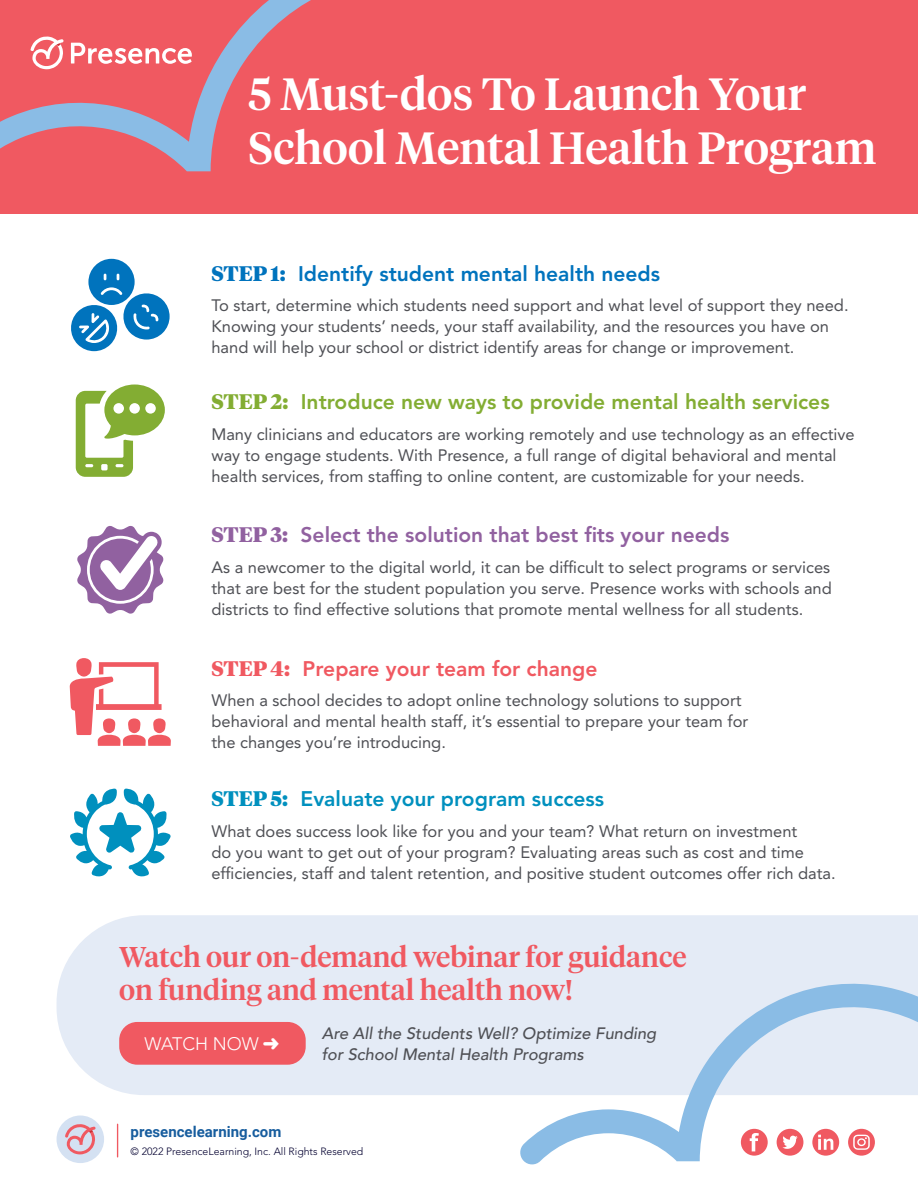
<style>
.page{position:relative;width:918px;height:1188px;background:#fff}
.page>*{position:absolute;margin:0;border:0;box-sizing:border-box;transform-origin:0 0}
.t1{font:500 45px/54px "Tiempos Headline";color:#fff}
.t2{font:500 28.5px/33px "Tiempos Headline";color:#f05961}
.t3{font:800 21px "Avenir LT Std";color:#83ad33}
.t4{font:800 21px "Avenir LT Std";color:#9161a0}
.t5{font:800 21px "Avenir LT Std";color:#0073bd}
.t6{font:800 21px "Avenir LT Std";color:#0090be}
.t7{font:800 21px "Avenir LT Std";color:#f05961}
.t8{font:300 18px "Avenir LT Std";color:#fff}
.t9{font:16.5px/21px "Avenir LT Std";color:#4f5055}
.t10{font:italic 500 16.5px/21px "Avenir";color:#4f5055}
.t11{font:700 15px "Roboto";color:#175d9e}
.t12{font:300 10.5px "Avenir LT Std";color:#040030}
.s1{font-family:"Tiempos Headline";font-weight:900}
</style>
<div class="page">
<div style="left:57px;top:915px;width:462px;height:180px;background:#e4ebf6"></div>
<div style="left:0;top:0;width:918px;height:214px;background:#f05961"></div>
<div style="left:88px;top:259px;width:47px;height:46px;background:#0073bd;border-radius:50%"></div>
<svg style="left:71px;top:287px;width:99px;height:64px"></svg>
<svg style="left:76px;top:385px;width:89px;height:92px"></svg>
<svg style="left:70px;top:788px;width:101px;height:88px"></svg>
<svg style="left:69px;top:658px;width:102px;height:88px"></svg>
<svg style="left:77px;top:526px;width:87px;height:88px"></svg>
<div style="left:119px;top:1022px;width:187px;height:43px;background:#f05961;border-radius:18px"></div>
<svg style="left:0;top:0;width:311px;height:285px"></svg>
<hr style="left:117px;top:1124px;width:1px;height:33px;background:#f05961">
<div style="left:57px;top:1116px;width:47px;height:47px;background:#d4e1f2;border-radius:50%"></div>
<svg style="left:65px;top:1124px;width:31px;height:30px"></svg>
<svg style="left:519px;top:915px;width:399px;height:250px;fill:#e4ebf6"></svg>
<div style="left:741px;top:1129px;width:27px;height:27px;background:#f05961;border-radius:50%"></div>
<svg style="left:750px;top:1133px;width:9px;height:18px"></svg>
<div style="left:777px;top:1129px;width:26px;height:27px;background:#f05961;border-radius:50%"></div>
<svg style="left:782px;top:1135px;width:16px;height:14px"></svg>
<div style="left:812px;top:1129px;width:27px;height:27px;background:#f05961;border-radius:50%"></div>
<svg style="left:818px;top:1135px;width:15px;height:15px"></svg>
<div style="left:848px;top:1129px;width:27px;height:27px;background:#f05961;border-radius:50%"></div>
<svg style="left:853px;top:1135px;width:17px;height:15px"></svg>
<h1 class="t1" style="left:248px;top:65px;width:629px">5 Must-dos To Launch Your<br>School Mental Health Program</h1>
<p class="t5" style="left:211px;top:261px;width:450px"><span class="s1">STEP 1:</span> Identify student mental health needs</p>
<p class="t9" style="left:211px;top:295px;width:639px">To start, determine which students need support and what level of support they need.<br>Knowing your students’ needs, your staff availability, and the resources you have on hand will help your school or district identify areas for change or improvement.</p>
<p class="t3" style="left:211px;top:389px;width:620px"><span class="s1">STEP 2:</span> Introduce new ways to provide mental health services</p>
<p class="t9" style="left:211px;top:424px;width:645px">Many clinicians and educators are working remotely and use technology as an effective way to engage students. With Presence, a full range of digital behavioral and mental health services, from staffing to online content, are customizable for your needs.</p>
<p class="t4" style="left:211px;top:523px;width:520px"><span class="s1">STEP 3:</span> Select the solution that best fits your needs</p>
<p class="t9" style="left:211px;top:557px;width:622px;text-align:justify">As a newcomer to the digital world, it can be difficult to select programs or services that are best for the student population you serve. Presence works with schools and districts to find effective solutions that promote mental wellness for all students.</p>
<p class="t7" style="left:211px;top:656px;width:387px"><span class="s1">STEP 4:</span> Prepare your team for change</p>
<p class="t9" style="left:211px;top:690px;width:538px">When a school decides to adopt online technology solutions to support behavioral and mental health staff, it’s essential to prepare your team for the changes you’re introducing.</p>
<p class="t6" style="left:211px;top:786px;width:394px"><span class="s1">STEP 5:</span> Evaluate your program success</p>
<p class="t9" style="left:211px;top:821px;width:626px">What does success look like for you and your team? What return on investment<br>do you want to get out of your program? Evaluating areas such as cost and time efficiencies, staff and talent retention, and positive student outcomes offer rich data.</p>
<h2 class="t2" style="left:119px;top:939px;width:569px">Watch our on-demand webinar for guidance on funding and mental health now!</h2>
<p class="t8" style="left:144px;top:1033px;width:137px">WATCH NOW ➜</p>
<p class="t10" style="left:322px;top:1023px;width:336px">Are All the Students Well? Optimize Funding for School Mental Health Programs</p>
<p class="t11" style="left:131px;top:1121px;width:152px">presencelearning.com</p>
<p class="t12" style="left:131px;top:1145px;width:234px">© 2022 PresenceLearning, Inc. All Rights Reserved</p>
</div>
